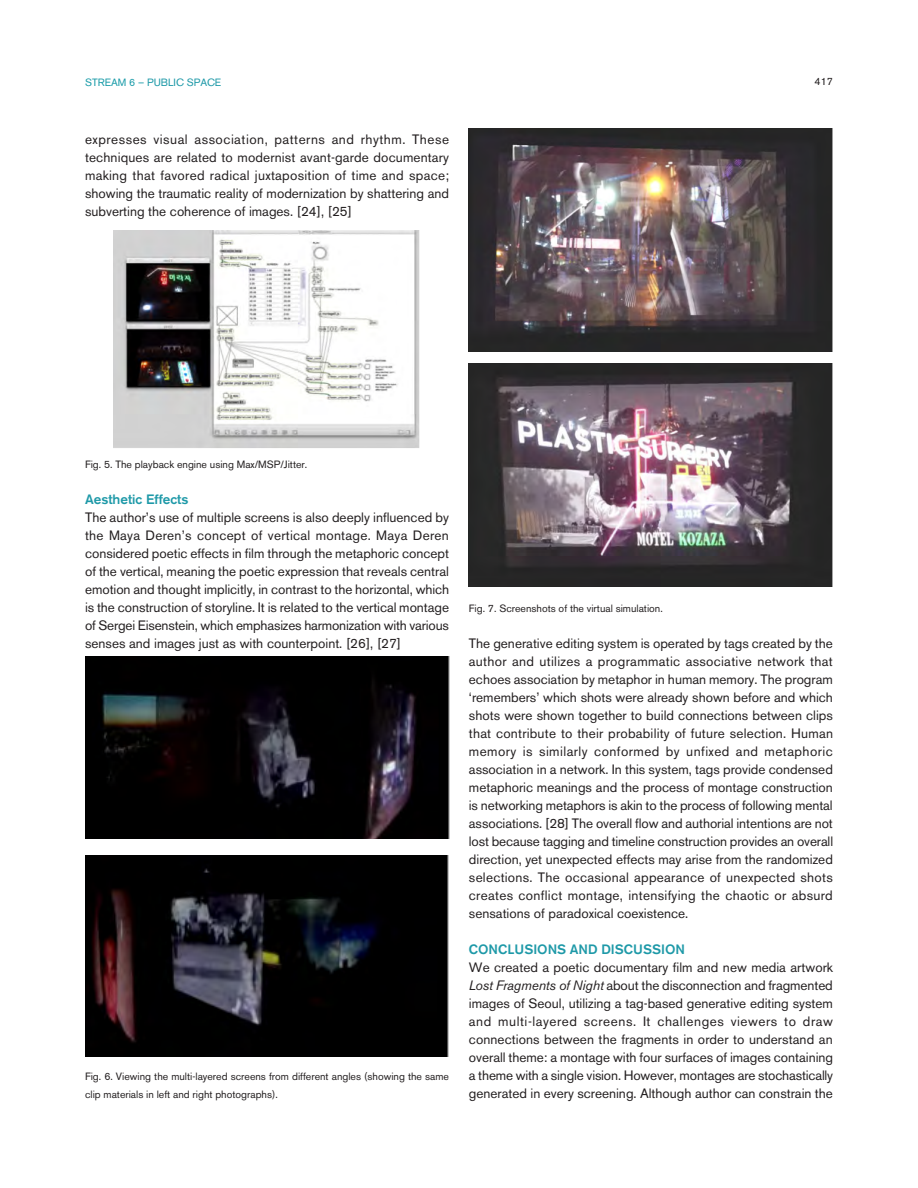
<style>
.page{position:relative;width:918px;height:1188px;background:#fff}
.page>*{position:absolute;margin:0;border:0;box-sizing:border-box;transform-origin:0 0}
.Paragraph_Style_1{font:13.5px/18px "Akzidenz Grotesk BE";color:#231f20;text-align:justify}
.Paragraph_Style_1-2{font:500 13.5px "Akzidenz Grotesk BE";color:#1e99a8}
.Paragraph_Style_1-3{font:10.5px/18px "Akzidenz Grotesk BE";color:#231f20}
.Paragraph_Style_1-4{font:10.5px "Akzidenz Grotesk BE";color:#1e99a8}
.s1{color:#1b9ca9}
.s2{font-style:italic}
</style>
<div class="page">
<img style="left:469px;top:129px;width:363px;height:223px">
<img style="left:469px;top:363px;width:363px;height:223px">
<img style="left:114px;top:231px;width:305px;height:217px">
<img style="left:85px;top:657px;width:364px;height:181px">
<img style="left:85px;top:855px;width:363px;height:202px">
<p class="Paragraph_Style_1-4" style="left:85px;top:76px;width:138px"><span class="s1">STREAM 6 –</span> PUBLIC SPACE</p>
<p class="Paragraph_Style_1" style="left:85px;top:130px;width:366px">expresses visual association, patterns and rhythm. These techniques are related to modernist avant-garde documentary making that favored radical juxtaposition of time and space; showing the traumatic reality of modernization by shattering and subverting the coherence of images. [24], [25]</p>
<p class="Paragraph_Style_1-3" style="left:815px;top:73px;width:20px">417</p>
<p class="Paragraph_Style_1-3" style="left:85px;top:455px;width:224px">Fig. 5. The playback engine using Max/MSP/Jitter.</p>
<p class="Paragraph_Style_1-2" style="left:85px;top:491px;width:105px">Aesthetic Effects</p>
<p class="Paragraph_Style_1" style="left:85px;top:508px;width:366px">The author’s use of multiple screens is also deeply influenced by the Maya Deren’s concept of vertical montage. Maya Deren considered poetic effects in film through the metaphoric concept of the vertical, meaning the poetic expression that reveals central emotion and thought implicitly, in contrast to the horizontal, which is the construction of storyline. It is related to the vertical montage of Sergei Eisenstein, which emphasizes harmonization with various senses and images just as with counterpoint. [26], [27]</p>
<p class="Paragraph_Style_1-3" style="left:85px;top:1067px;width:365px">Fig. 6. Viewing the multi-layered screens from different angles (showing the same clip materials in left and right photographs).</p>
<p class="Paragraph_Style_1-3" style="left:469px;top:599px;width:195px">Fig. 7. Screenshots of the virtual simulation.</p>
<p class="Paragraph_Style_1" style="left:469px;top:634px;width:366px">The generative editing system is operated by tags created by the author and utilizes a programmatic associative network that echoes association by metaphor in human memory. The program ‘remembers’ which shots were already shown before and which shots were shown together to build connections between clips that contribute to their probability of future selection. Human memory is similarly conformed by unfixed and metaphoric association in a network. In this system, tags provide condensed metaphoric meanings and the process of montage construction is networking metaphors is akin to the process of following mental associations. [28] The overall flow and authorial intentions are not lost because tagging and timeline construction provides an overall direction, yet unexpected effects may arise from the randomized selections. The occasional appearance of unexpected shots creates conflict montage, intensifying the chaotic or absurd sensations of paradoxical coexistence.</p>
<p class="Paragraph_Style_1-2" style="left:469px;top:941px;width:218px">CONCLUSIONS AND DISCUSSION</p>
<p class="Paragraph_Style_1" style="left:469px;top:958px;width:366px">We created a poetic documentary film and new media artwork <span class="s2">Lost Fragments of Night</span> about the disconnection and fragmented images of Seoul, utilizing a tag-based generative editing system and multi-layered screens. It challenges viewers to draw connections between the fragments in order to understand an overall theme: a montage with four surfaces of images containing a theme with a single vision. However, montages are stochastically generated in every screening. Although author can constrain the</p>
</div>
